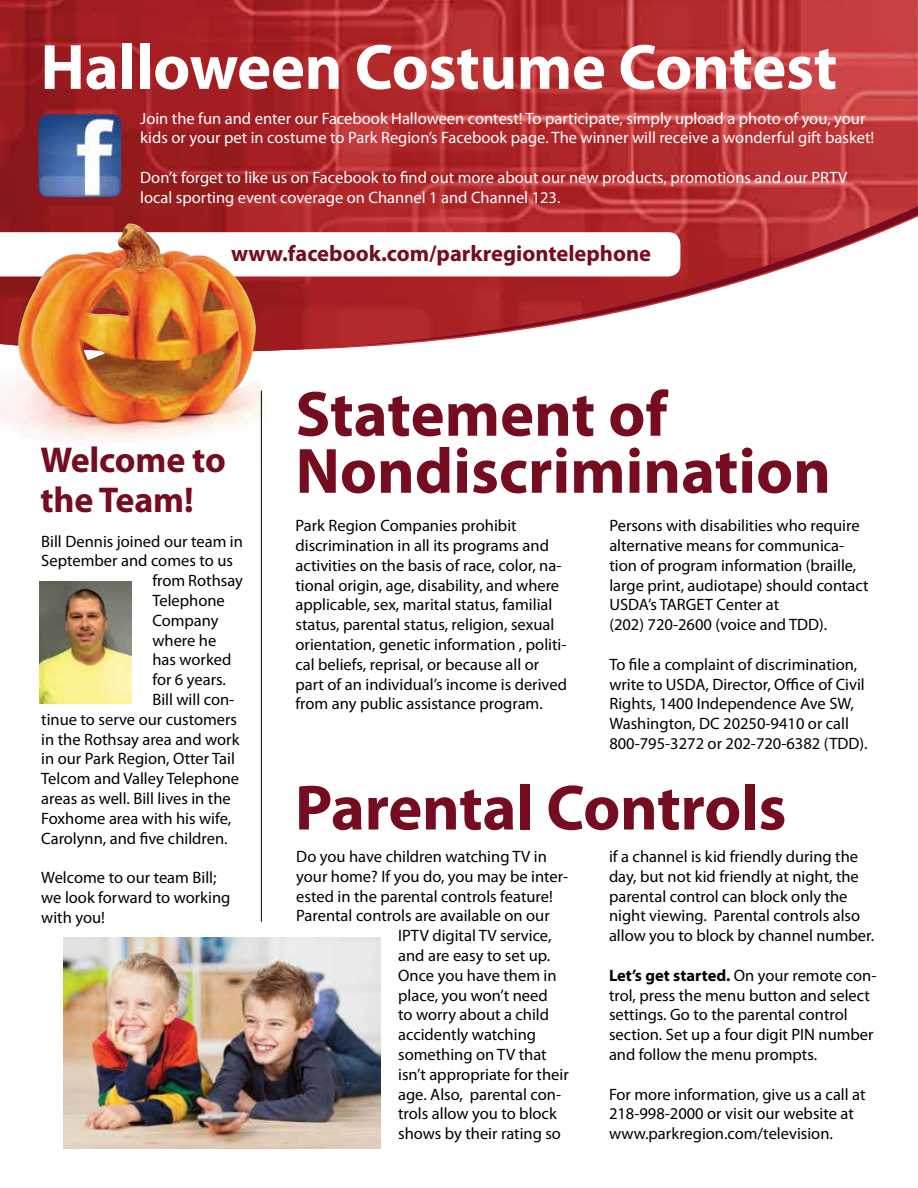
<style>
.page{position:relative;width:918px;height:1188px;background:#fff}
.page>*{position:absolute;margin:0;border:0;box-sizing:border-box;transform-origin:0 0}
.t1{font:700 64.5px/57px "Myriad Pro";letter-spacing:-.005em;color:#760c20}
.t2{font:700 64.5px "Myriad Pro";letter-spacing:-.005em;color:#fff}
.t3{font:700 36px/40.2px "Myriad Pro";letter-spacing:-.005em;color:#760c20}
.t4{font:700 22.5px "Myriad Pro";color:#760c20}
.t5{font:16.5px/19.8px "Myriad Pro";color:#000}
.t6{font:16.5px/19.8px "Myriad Pro";color:#fff}
.s1{font-weight:700}
</style>
<div class="page">
<img style="left:0;top:0;width:918px;height:351px">
<svg style="left:280px;top:232px;width:400px;height:45px"></svg>
<img style="left:38px;top:114px;width:83px;height:83px">
<img style="left:40px;top:581px;width:91px;height:122px">
<img style="left:64px;top:938px;width:316px;height:211px">
<img style="left:0;top:224px;width:280px;height:240px">
<hr style="left:261px;top:391px;width:1px;height:531px;background:#000">
<h1 class="t2" style="left:40px;top:25px;width:798px">Halloween Costume Contest</h1>
<p class="t6" style="left:140px;top:108px;width:736px">Join the fun and enter our Facebook Halloween contest! To participate, simply upload a photo of you, your kids or your pet in costume to Park Region’s Facebook page. The winner will receive a wonderful gift basket!</p>
<p class="t6" style="left:140px;top:167px;width:709px">Don’t forget to like us on Facebook to find out more about our new products, promotions and our PRTV local sporting event coverage on Channel 1 and Channel 123.</p>
<h3 class="t4" style="left:231px;top:239px;width:422px">www.facebook.com/parkregiontelephone</h3>
<h2 class="t3" style="left:40px;top:438px;width:187px">Welcome to the Team!</h2>
<p class="t5" style="left:41px;top:531px;width:203px">Bill Dennis joined our team in</p>
<p class="t5" style="left:41px;top:551px;width:193px">September and comes to us</p>
<p class="t5" style="left:152px;top:571px;width:92px">from Rothsay</p>
<p class="t5" style="left:152px;top:590px;width:74px">Telephone</p>
<p class="t5" style="left:152px;top:610px;width:68px">Company</p>
<p class="t5" style="left:152px;top:630px;width:65px">where he</p>
<p class="t5" style="left:152px;top:650px;width:80px">has worked</p>
<p class="t5" style="left:152px;top:670px;width:75px">for 6 years.</p>
<p class="t5" style="left:152px;top:689px;width:83px">Bill will con-</p>
<p class="t5" style="left:41px;top:709px;width:197px">tinue to serve our customers</p>
<p class="t5" style="left:41px;top:729px;width:200px">in the Rothsay area and work</p>
<p class="t5" style="left:41px;top:749px;width:195px">in our Park Region, Otter Tail</p>
<p class="t5" style="left:41px;top:769px;width:199px">Telcom and Valley Telephone</p>
<p class="t5" style="left:41px;top:788px;width:191px">areas as well. Bill lives in the</p>
<p class="t5" style="left:41px;top:808px;width:191px">Foxhome area with his wife,</p>
<p class="t5" style="left:41px;top:828px;width:188px">Carolynn, and five children.</p>
<p class="t5" style="left:41px;top:868px;width:191px">Welcome to our team Bill; we look forward to working with you!</p>
<h1 class="t1" style="left:296px;top:383px;width:537px">Statement of<br>Nondiscrimination</h1>
<p class="t5" style="left:296px;top:515px;width:273px">Park Region Companies prohibit discrimination in all its programs and activities on the basis of race, color, na&shy;tional origin, age, disability, and where applicable, sex, marital status, familial status, parental status, religion, sexual orientation, genetic information , politi&shy;cal beliefs, reprisal, or because all or part of an individual’s income is derived from any public assistance program.</p>
<p class="t5" style="left:609px;top:516px;width:261px">Persons with disabilities who require alternative means for communica&shy;tion of program information (braille, large print, audiotape) should contact USDA’s TARGET Center at<br>(202) 720-2600 (voice and TDD).</p>
<p class="t5" style="left:609px;top:654px;width:260px">To file a complaint of discrimination, write to USDA, Director, Office of Civil Rights, 1400 Independence Ave SW, Washington, DC 20250-9410 or call 800-795-3272 or 202-720-6382 (TDD).</p>
<h1 class="t1" style="left:295px;top:777px;width:493px">Parental Controls</h1>
<p class="t5" style="left:296px;top:846px;width:252px">Do you have children watching TV in</p>
<p class="t5" style="left:296px;top:866px;width:273px">your home? If you do, you may be inter-</p>
<p class="t5" style="left:296px;top:886px;width:258px">ested in the parental controls feature!</p>
<p class="t5" style="left:296px;top:906px;width:255px">Parental controls are available on our</p>
<p class="t5" style="left:398px;top:926px;width:155px">IPTV digital TV service,</p>
<p class="t5" style="left:398px;top:945px;width:154px">and are easy to set up.</p>
<p class="t5" style="left:398px;top:965px;width:160px">Once you have them in</p>
<p class="t5" style="left:398px;top:985px;width:151px">place, you won’t need</p>
<p class="t5" style="left:398px;top:1005px;width:153px">to worry about a child</p>
<p class="t5" style="left:398px;top:1025px;width:139px">accidently watching</p>
<p class="t5" style="left:398px;top:1044px;width:150px">something on TV that</p>
<p class="t5" style="left:398px;top:1064px;width:172px">isn’t appropriate for their</p>
<p class="t5" style="left:398px;top:1084px;width:165px">age. Also, parental con-</p>
<p class="t5" style="left:398px;top:1104px;width:160px">trols allow you to block</p>
<p class="t5" style="left:398px;top:1124px;width:164px">shows by their rating so</p>
<p class="t5" style="left:609px;top:846px;width:267px">if a channel is kid friendly during the day, but not kid friendly at night, the parental control can block only the night viewing. Parental controls also allow you to block by channel number.</p>
<p class="t5" style="left:609px;top:965px;width:269px"><span class="s1">Let’s get started.</span> On your remote con&shy;trol, press the menu button and select settings. Go to the parental control section. Set up a four digit PIN number and follow the menu prompts.</p>
<p class="t5" style="left:609px;top:1084px;width:258px">For more information, give us a call at<br>218-998-2000 or visit our website at www.parkregion.com/television.</p>
</div>
